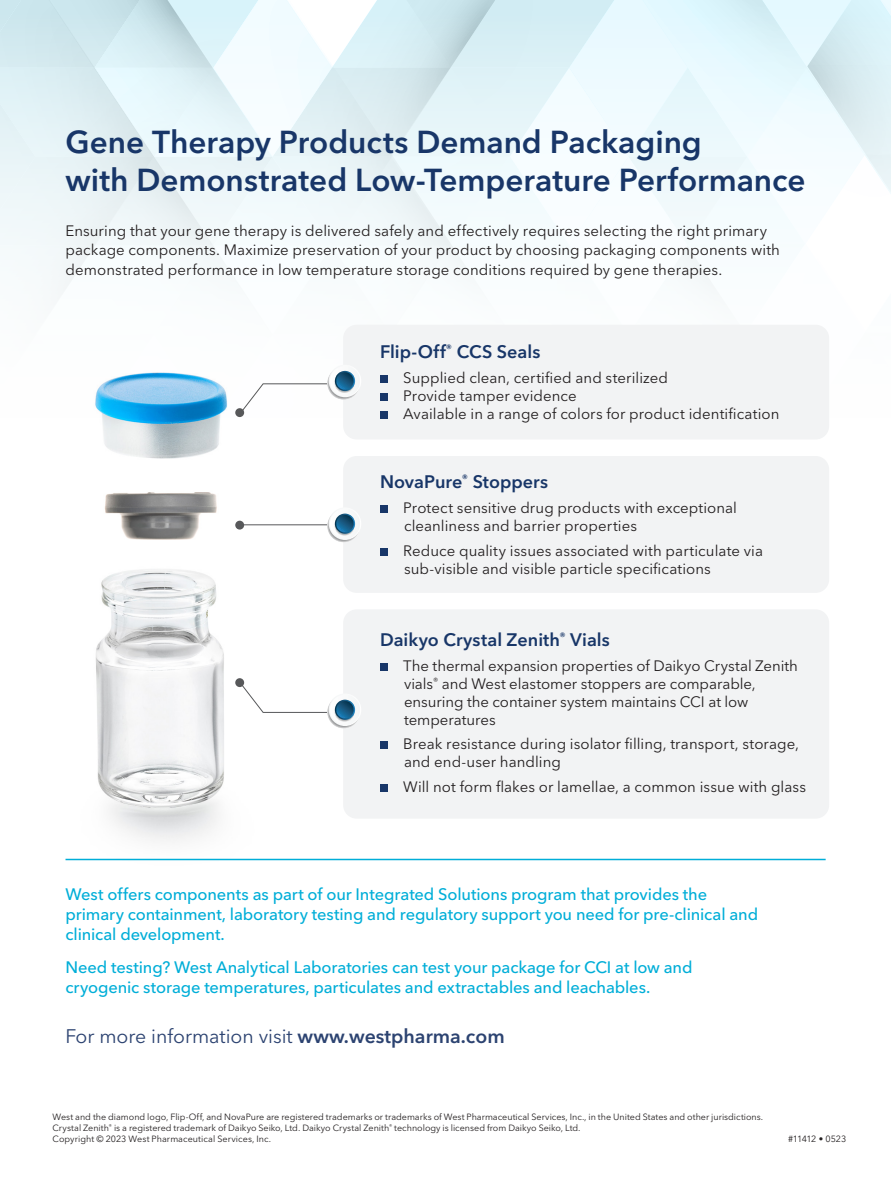
<style>
.page{position:relative;width:891px;height:1188px;background:#fff}
.page>*{position:absolute;margin:0;border:0;box-sizing:border-box;transform-origin:0 0}
.Head{font:600 31.5px "Avenir Next LT Pro";color:#183668}
.t1{font:19.5px "Avenir Next LT Pro";color:#2c4371}
.Body{font:600 18px "Avenir Next LT Pro";color:#183668}
.Body-2{font:500 16.5px/19.8px "Avenir Next LT Pro";letter-spacing:-.01em;color:#00aed8}
.Body-3{font:15px/18px "Avenir Next LT Pro";letter-spacing:.005em;color:#231f20}
.Disclaimer{font:9px/10.8px "Avenir Next LT Pro";color:#231f20}
.Disclaimer-2{font:9px "Avenir Next LT Pro";letter-spacing:-.055em;color:#231f20}
.s1{font-weight:600}
</style>
<div class="page">
<div style="left:343px;top:456px;width:486px;height:137px;background:#f2f3f4;border-radius:14px"></div>
<div style="left:380px;top:505px;width:8px;height:8px;background:#183668"></div>
<div style="left:380px;top:548px;width:8px;height:8px;background:#183668"></div>
<div style="left:343px;top:609px;width:486px;height:210px;background:#f2f3f4;border-radius:14px"></div>
<div style="left:380px;top:663px;width:8px;height:8px;background:#183668"></div>
<div style="left:380px;top:741px;width:8px;height:8px;background:#183668"></div>
<div style="left:380px;top:784px;width:8px;height:8px;background:#183668"></div>
<hr style="left:241px;top:524px;width:98px;height:1px;background:#57585a">
<svg style="left:0;top:0;width:891px;height:439px"></svg>
<svg style="left:327px;top:510px;width:33px;height:32px"></svg>
<div style="left:328px;top:510px;width:32px;height:32px;background:#dbdcdd;border-radius:50%"></div>
<svg style="left:328px;top:510px;width:31px;height:32px"></svg>
<div style="left:328px;top:511px;width:31px;height:30px;background:#b3b4b5;border-radius:50%"></div>
<div style="left:329px;top:511px;width:30px;height:30px;background:#b6b7b8;border-radius:50%"></div>
<svg style="left:329px;top:511px;width:29px;height:30px"></svg>
<svg style="left:329px;top:507px;width:32px;height:33px"></svg>
<div style="left:330px;top:509px;width:30px;height:30px;background:#f9fafa;border-radius:15px"></div>
<svg style="left:334px;top:514px;width:21px;height:22px"></svg>
<div style="left:327px;top:696px;width:33px;height:32px;background:#d4d4d5;border-radius:50%"></div>
<div style="left:328px;top:696px;width:32px;height:32px;background:#dbdcdd;border-radius:50%"></div>
<svg style="left:328px;top:697px;width:31px;height:31px"></svg>
<div style="left:328px;top:697px;width:31px;height:30px;background:#bdbdbe;border-radius:50%"></div>
<div style="left:329px;top:697px;width:30px;height:30px;background:#b6b7b8;border-radius:50%"></div>
<svg style="left:329px;top:698px;width:29px;height:29px"></svg>
<svg style="left:329px;top:693px;width:32px;height:33px"></svg>
<div style="left:330px;top:695px;width:30px;height:30px;background:#f5f7f7;border-radius:15px"></div>
<svg style="left:266px;top:693px;width:89px;height:29px"></svg>
<img style="left:60px;top:354px;width:206px;height:507px">
<img style="left:94px;top:373px;width:134px;height:434px">
<img style="left:85px;top:475px;width:139px;height:82px">
<hr style="left:66px;top:859px;width:760px;height:1px;background:#00aed8">
<p class="Head" style="left:66px;top:123px;width:638px">Gene Therapy Products Demand Packaging</p>
<p class="Head" style="left:66px;top:161px;width:741px">with Demonstrated Low-Temperature Performance</p>
<p class="Body-3" style="left:66px;top:221px;width:716px;line-height:19.5px">Ensuring that your gene therapy is delivered safely and effectively requires selecting the right primary package components. Maximize preservation of your product by choosing packaging components with demonstrated performance in low temperature storage conditions required by gene therapies.</p>
<p class="Body" style="left:380px;top:341px;width:162px">Flip-Off<sup>®</sup> CCS Seals</p>
<p class="Body-3" style="left:403px;top:368px;width:266px">Supplied clean, certified and sterilized</p>
<p class="Body-3" style="left:403px;top:386px;width:175px">Provide tamper evidence</p>
<p class="Body-3" style="left:403px;top:404px;width:378px">Available in a range of colors for product identification</p>
<p class="Body" style="left:380px;top:471px;width:170px">NovaPure<sup>®</sup> Stoppers</p>
<p class="Body-3" style="left:403px;top:499px;width:335px">Protect sensitive drug products with exceptional cleanliness and barrier properties</p>
<p class="Body-3" style="left:403px;top:542px;width:361px">Reduce quality issues associated with particulate via sub-visible and visible particle specifications</p>
<p class="Body" style="left:380px;top:629px;width:231px">Daikyo Crystal Zenith<sup>®</sup> Vials</p>
<p class="Body-3" style="left:403px;top:656px;width:396px">The thermal expansion properties of Daikyo Crystal Zenith vials<sup>®</sup> and West elastomer stoppers are comparable, ensuring the container system maintains CCI at low temperatures</p>
<p class="Body-3" style="left:403px;top:735px;width:397px">Break resistance during isolator filling, transport, storage, and end-user handling</p>
<p class="Body-3" style="left:403px;top:778px;width:404px">Will not form flakes or lamellae, a common issue with glass</p>
<p class="Body-2" style="left:66px;top:884px;width:694px">West offers components as part of our Integrated Solutions program that provides the primary containment, laboratory testing and regulatory support you need for pre-clinical and clinical development.</p>
<p class="Body-2" style="left:66px;top:957px;width:629px">Need testing? West Analytical Laboratories can test your package for CCI at low and cryogenic storage temperatures, particulates and extractables and leachables.</p>
<p class="t1" style="left:66px;top:1024px;width:441px">For more information visit <span class="s1">www.westpharma.com</span></p>
<p class="Disclaimer" style="left:52px;top:1112px;width:712px">West and the diamond logo, Flip-Off, and NovaPure are registered trademarks or trademarks of West Pharmaceutical Services, Inc., in the United States and other jurisdictions.<br>Crystal Zenith<sup>®</sup> is a registered trademark of Daikyo Seiko, Ltd. Daikyo Crystal Zenith<sup>®</sup> technology is licensed from Daikyo Seiko, Ltd.</p>
<p class="Disclaimer" style="left:52px;top:1133px;width:220px">Copyright © 2023 West Pharmaceutical Services, Inc.</p>
<p class="Disclaimer-2" style="left:788px;top:1133px;width:60px">#11412 • 0523</p>
</div>
